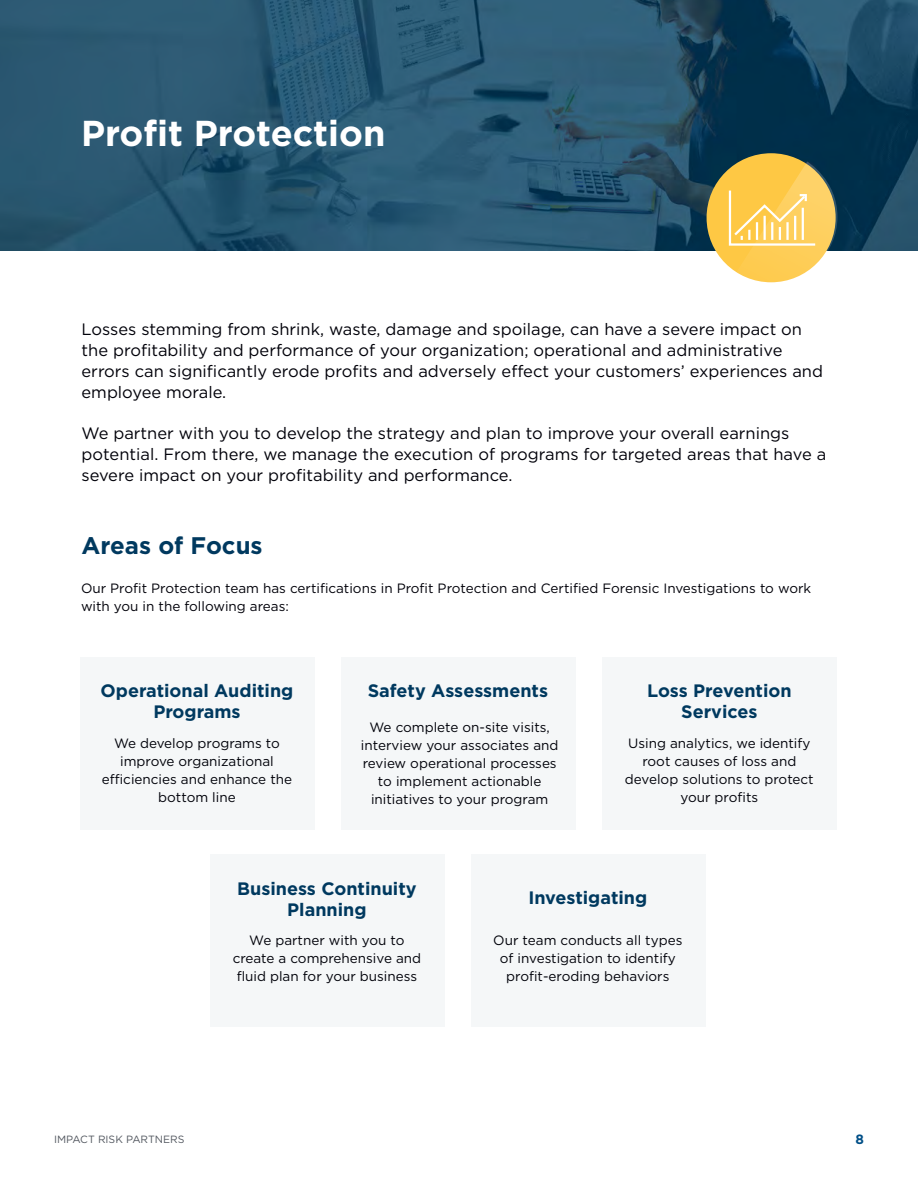
<style>
.page{position:relative;width:918px;height:1188px;background:#fff}
.page>*{position:absolute;margin:0;border:0;box-sizing:border-box;transform-origin:0 0}
.Heading_2{font:700 36px "Gotham";color:#fff}
.Heading_3{font:700 24px "Gotham";color:#00395f}
.Heading_3-2{font:700 18px/21px "Gotham";color:#00395f;text-align:center}
.Large_Paragraph{font:16.5px/21px "Gotham";color:#000109}
.t1{font:13.5px/18px "Gotham";color:#000109;text-align:center}
.t2{font:700 13.5px "Gotham";color:#004f87}
.t3{font:10.5px "Gotham";color:#52575f}
</style>
<div class="page">
<img style="left:0;top:0;width:917px;height:250px">
<svg style="left:917px;top:0;width:1px;height:251px"></svg>
<div style="left:707px;top:153px;width:129px;height:129px;background:#fec844;border-radius:50%"></div>
<svg style="left:728px;top:162px;width:109px;height:120px"></svg>
<hr style="left:786px;top:223px;width:3px;height:16px;background:#fff">
<hr style="left:794px;top:217px;width:2px;height:22px;background:#fff">
<hr style="left:802px;top:209px;width:2px;height:30px;background:#fff">
<div style="left:80px;top:657px;width:235px;height:172px;background:#f5f7f8"></div>
<div style="left:210px;top:854px;width:235px;height:173px;background:#f5f7f8"></div>
<div style="left:341px;top:657px;width:235px;height:172px;background:#f5f7f8"></div>
<div style="left:471px;top:854px;width:235px;height:173px;background:#f5f7f8"></div>
<div style="left:602px;top:657px;width:235px;height:172px;background:#f5f7f8"></div>
<p class="Heading_2" style="left:81px;top:110px;width:306px">Profit Protection</p>
<p class="Large_Paragraph" style="left:82px;top:319px;width:743px">Losses stemming from shrink, waste, damage and spoilage, can have a severe impact on the profitability and performance of your organization; operational and administrative errors can significantly erode profits and adversely effect your customers’ experiences and employee morale.</p>
<p class="Large_Paragraph" style="left:82px;top:423px;width:746px">We partner with you to develop the strategy and plan to improve your overall earnings potential. From there, we manage the execution of programs for targeted areas that have a severe impact on your profitability and performance.</p>
<p class="Heading_3" style="left:82px;top:529px;width:183px">Areas of Focus</p>
<p class="t1" style="left:81px;top:579px;width:732px;text-align:left">Our Profit Protection team has certifications in Profit Protection and Certified Forensic Investigations to work with you in the following areas:</p>
<p class="Heading_3-2" style="left:101px;top:680px;width:194px">Operational Auditing<br>Programs</p>
<p class="t1" style="left:102px;top:734px;width:192px">We develop programs to improve organizational efficiencies and enhance the bottom line</p>
<p class="Heading_3-2" style="left:368px;top:680px;width:182px">Safety Assessments</p>
<p class="t1" style="left:361px;top:718px;width:199px">We complete on-site visits, interview your associates and review operational processes to implement actionable initiatives to your program</p>
<p class="Heading_3-2" style="left:647px;top:680px;width:146px">Loss Prevention<br>Services</p>
<p class="t1" style="left:625px;top:734px;width:190px">Using analytics, we identify root causes of loss and develop solutions to protect your profits</p>
<p class="Heading_3-2" style="left:237px;top:878px;width:181px">Business Continuity<br>Planning</p>
<p class="t1" style="left:233px;top:931px;width:190px">We partner with you to create a comprehensive and fluid plan for your business</p>
<p class="Heading_3-2" style="left:528px;top:887px;width:120px">Investigating</p>
<p class="t1" style="left:493px;top:931px;width:191px">Our team conducts all types of investigation to identify profit-eroding behaviors</p>
<p class="t3" style="left:54px;top:1133px;width:132px">IMPACT RISK PARTNERS</p>
<p class="t2" style="left:855px;top:1130px;width:10px">8</p>
</div>
